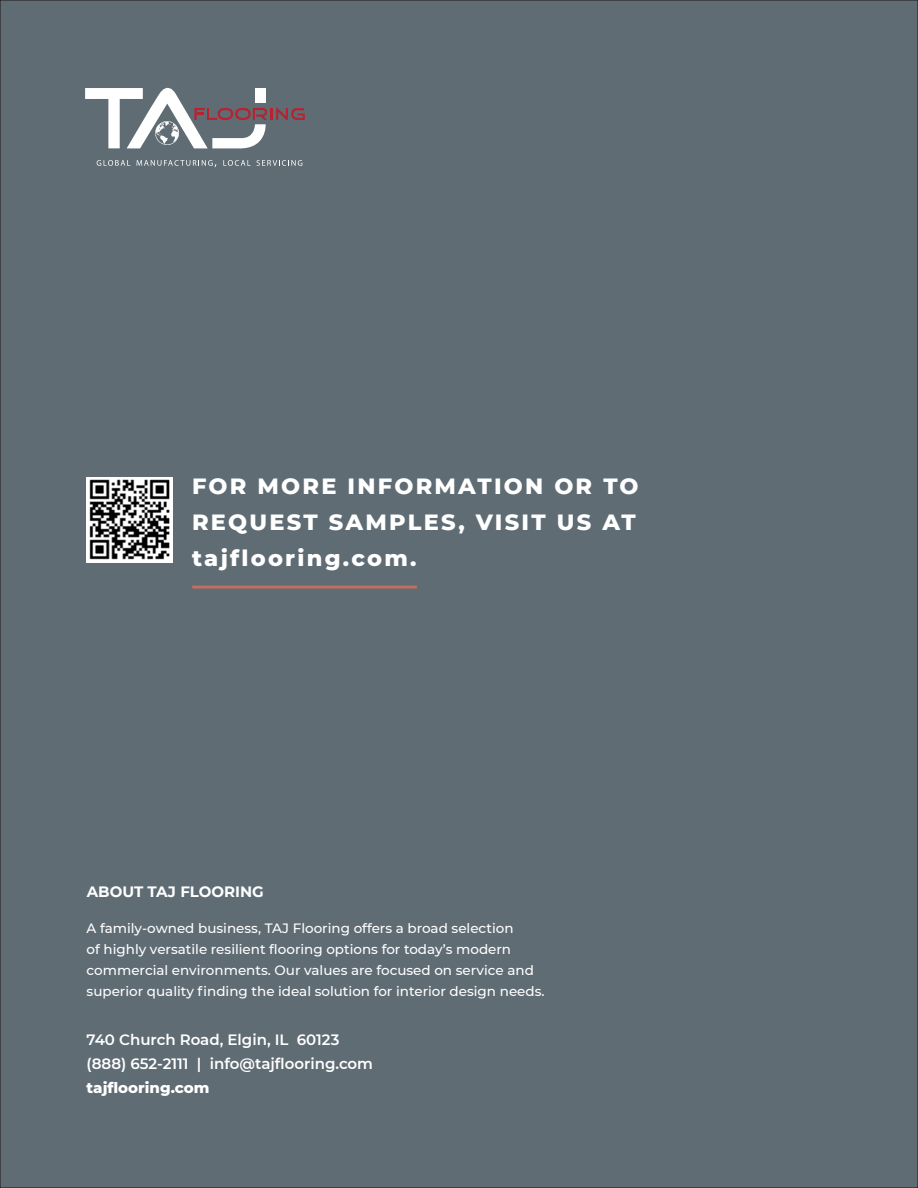
<style>
.page{position:relative;width:918px;height:1188px;background:#5f6c74}
.page>*{position:absolute;margin:0;border:0;box-sizing:border-box;transform-origin:0 0}
.t1{font:800 22.5px/36px "Montserrat";letter-spacing:.1em;color:#fff}
.t2{font:600 15px "Montserrat";color:#fff}
.t3{font:700 15px "Montserrat";color:#fff}
.t4{font:800 15px "Montserrat";color:#fff}
.t5{font:500 13.5px/21px "Montserrat";color:#fff}
</style>
<div class="page">
<hr style="left:192px;top:586px;width:225px;height:3px;background:#c26e60">
<svg style="left:97px;top:160px;width:33px;height:6px"></svg>
<svg style="left:136px;top:160px;width:80px;height:7px"></svg>
<svg style="left:223px;top:160px;width:28px;height:6px"></svg>
<svg style="left:257px;top:160px;width:45px;height:6px"></svg>
<svg style="left:85px;top:87px;width:220px;height:62px"></svg>
<img style="left:86px;top:477px;width:87px;height:86px">
<p class="t1" style="left:192px;top:466px;width:448px">FOR MORE INFORMATION OR TO<br>REQUEST SAMPLES, VISIT US AT tajflooring.com.</p>
<p class="t3" style="left:87px;top:880px;width:179px">ABOUT TAJ FLOORING</p>
<p class="t5" style="left:87px;top:917px;width:459px">A family-owned business, TAJ Flooring offers a broad selection<br>of highly versatile resilient flooring options for today’s modern commercial environments. Our values are focused on service and superior quality finding the ideal solution for interior design needs.</p>
<p class="t2" style="left:87px;top:1029px;width:254px">740 Church Road, Elgin, IL 60123</p>
<p class="t2" style="left:87px;top:1053px;width:288px">(888) 652-2111 | info@tajflooring.com</p>
<p class="t4" style="left:87px;top:1077px;width:124px">tajflooring.com</p>
</div>
